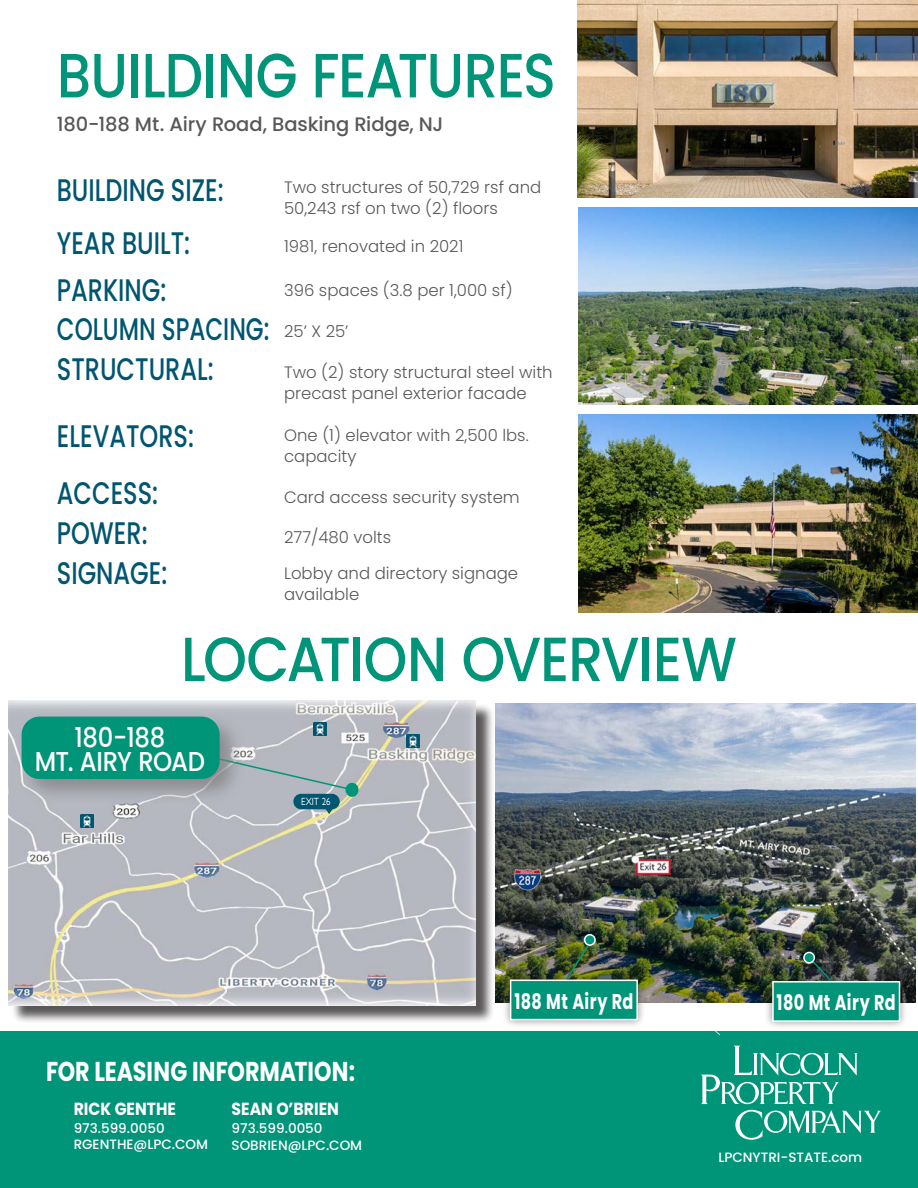
<style>
.page{position:relative;width:918px;height:1188px;background:#fff}
.page>*{position:absolute;margin:0;border:0;box-sizing:border-box;transform-origin:0 0}
.Headline_white{font:500 62.4px "Poppins";letter-spacing:-.02em;color:#009479;scale:.87 1}
.Headline_white-2{font:500 62.4px "Poppins";letter-spacing:-.02em;color:#009479;scale:.89 1}
.Bullet_text{font:500 31.2px "Poppins";color:#005570;scale:.77 1}
.Bullet_text-2{font:500 31.2px "Poppins";color:#005570;scale:.74 1}
.Subhead_white{font:700 27.3px "Poppins";letter-spacing:.005em;color:#fff;scale:.82 1}
.Headline_white-3{font:500 27.3px/24px "Poppins";letter-spacing:-.02em;color:#fff;text-align:center;scale:.89 1}
.t1{font:700 21.45px "Poppins";letter-spacing:.03em;color:#fff;scale:.75 1}
.Subhead_black{font:500 19.5px "Poppins";letter-spacing:-.005em;color:#57585a}
.Contact_information{font:700 17.55px "Poppins";color:#fff;scale:.89 1}
.Bullet_text-3{font:300 16.5px/21px "Poppins";color:#57585a}
.Contact_information-2{font:500 13.5px "Poppins";color:#fff}
.Contact_information-3{font:500 13.5px "Poppins";color:#fff}
.t2{font:10.5px "Gill Sans Nova";color:#fff;scale:.85 1}
</style>
<div class="page">
<img style="left:579px;top:207px;width:339px;height:198px">
<img style="left:578px;top:0;width:340px;height:198px">
<div style="left:0;top:1031px;width:918px;height:157px;background:#009479"></div>
<svg style="left:701px;top:1046px;width:157px;height:58px"></svg>
<svg style="left:735px;top:1110px;width:146px;height:30px"></svg>
<svg style="left:714px;top:1031px;width:6px;height:5px"></svg>
<img style="left:579px;top:415px;width:339px;height:197px">
<div style="left:11px;top:703px;width:484px;height:321px;background:#231f20;opacity:.75"></div>
<img style="left:9px;top:701px;width:467px;height:304px">
<div style="left:346px;top:784px;width:12px;height:12px;background:#009479;border-radius:50%"></div>
<div style="left:346px;top:783px;width:13px;height:14px;border:2px solid #009479;border-radius:50%"></div>
<svg style="left:245px;top:754px;width:108px;height:37px;background:#adb7be"></svg>
<div style="left:17px;top:712px;width:228px;height:93px;background:#7f7d80;opacity:.75"></div>
<div style="left:22px;top:717px;width:198px;height:62px;background:#009479;border-radius:18px"></div>
<svg style="left:81px;top:815px;width:13px;height:12px"></svg>
<div style="left:293px;top:794px;width:47px;height:15px;background:#005670;border-radius:8px"></div>
<svg style="left:323px;top:808px;width:12px;height:7px"></svg>
<svg style="left:314px;top:723px;width:13px;height:13px"></svg>
<svg style="left:407px;top:734px;width:13px;height:13px"></svg>
<img style="left:495px;top:703px;width:420px;height:299px">
<svg style="left:808px;top:956px;width:42px;height:17px"></svg>
<img style="left:547px;top:936px;width:47px;height:35px">
<div style="left:502px;top:971px;width:144px;height:58px;background:#231f20;opacity:.5"></div>
<div style="left:511px;top:980px;width:126px;height:40px;background:#009479"></div>
<div style="left:510px;top:980px;width:128px;height:40px;border:2px solid #fff"></div>
<div style="left:764px;top:973px;width:144px;height:57px;background:#231f20;opacity:.5"></div>
<div style="left:773px;top:982px;width:127px;height:39px;background:#009479"></div>
<div style="left:772px;top:981px;width:128px;height:41px;border:2px solid #fff"></div>
<div style="left:804px;top:952px;width:10px;height:11px;background:#009479;border-radius:50%"></div>
<div style="left:803px;top:952px;width:12px;height:12px;border:2px solid #fff;border-radius:50%"></div>
<div style="left:585px;top:935px;width:10px;height:10px;background:#009479;border-radius:50%"></div>
<div style="left:584px;top:934px;width:12px;height:12px;border:2px solid #fff;border-radius:50%"></div>
<p class="Headline_white" style="left:57px;top:39px;width:575px">BUILDING FEATURES</p>
<p class="Subhead_black" style="left:57px;top:113px;width:388px">180-188 Mt. Airy Road, Basking Ridge, NJ</p>
<p class="Bullet_text" style="left:57px;top:172px;width:218px">BUILDING SIZE:</p>
<p class="Bullet_text" style="left:57px;top:225px;width:175px">YEAR BUILT:</p>
<p class="Bullet_text" style="left:57px;top:272px;width:144px">PARKING:</p>
<p class="Bullet_text-2" style="left:57px;top:311px;width:289px">COLUMN SPACING:</p>
<p class="Bullet_text" style="left:57px;top:351px;width:205px">STRUCTURAL:</p>
<p class="Bullet_text" style="left:57px;top:418px;width:180px">ELEVATORS:</p>
<p class="Bullet_text" style="left:57px;top:475px;width:133px">ACCESS:</p>
<p class="Bullet_text" style="left:57px;top:515px;width:119px">POWER:</p>
<p class="Bullet_text" style="left:57px;top:555px;width:145px">SIGNAGE:</p>
<p class="Bullet_text-3" style="left:284px;top:177px;width:259px">Two structures of 50,729 rsf and<br>50,243 rsf on two (2) floors</p>
<p class="Bullet_text-3" style="left:284px;top:235px;width:181px">1981, renovated in 2021</p>
<p class="Bullet_text-3" style="left:284px;top:280px;width:230px">396 spaces (3.8 per 1,000 sf)</p>
<p class="Bullet_text-3" style="left:284px;top:321px;width:66px">25’ X 25’</p>
<p class="Bullet_text-3" style="left:284px;top:362px;width:270px">Two (2) story structural steel with precast panel exterior facade</p>
<p class="Bullet_text-3" style="left:284px;top:424px;width:246px">One (1) elevator with 2,500 lbs. capacity</p>
<p class="Bullet_text-3" style="left:284px;top:487px;width:237px">Card access security system</p>
<p class="Bullet_text-3" style="left:284px;top:526px;width:109px">277/480 volts</p>
<p class="Bullet_text-3" style="left:284px;top:563px;width:236px">Lobby and directory signage available</p>
<p class="Headline_white-2" style="left:181px;top:623px;width:626px">LOCATION OVERVIEW</p>
<p class="Headline_white-3" style="left:35px;top:725px;width:193px">180-188<br>MT. AIRY ROAD</p>
<p class="t2" style="left:301px;top:795px;width:36px">EXIT 26</p>
<p class="Subhead_white" style="left:46px;top:1055px;width:378px">FOR LEASING INFORMATION:</p>
<p class="Contact_information" style="left:74px;top:1098px;width:117px">RICK GENTHE</p>
<p class="Contact_information-3" style="left:74px;top:1120px;width:93px">973.599.0050</p>
<p class="Contact_information-2" style="left:74px;top:1136px;width:136px">RGENTHE@LPC.COM</p>
<p class="Contact_information" style="left:232px;top:1099px;width:122px">SEAN O’BRIEN</p>
<p class="Contact_information-3" style="left:232px;top:1121px;width:93px">973.599.0050</p>
<p class="Contact_information-2" style="left:232px;top:1137px;width:132px">SOBRIEN@LPC.COM</p>
<p class="t1" style="left:514px;top:989px;width:160px">188 Mt Airy Rd</p>
<p class="t1" style="left:777px;top:990px;width:160px">180 Mt Airy Rd</p>
<p class="Contact_information-2" style="left:718px;top:1150px;width:145px">LPCNYTRI-STATE.com</p>
</div>
